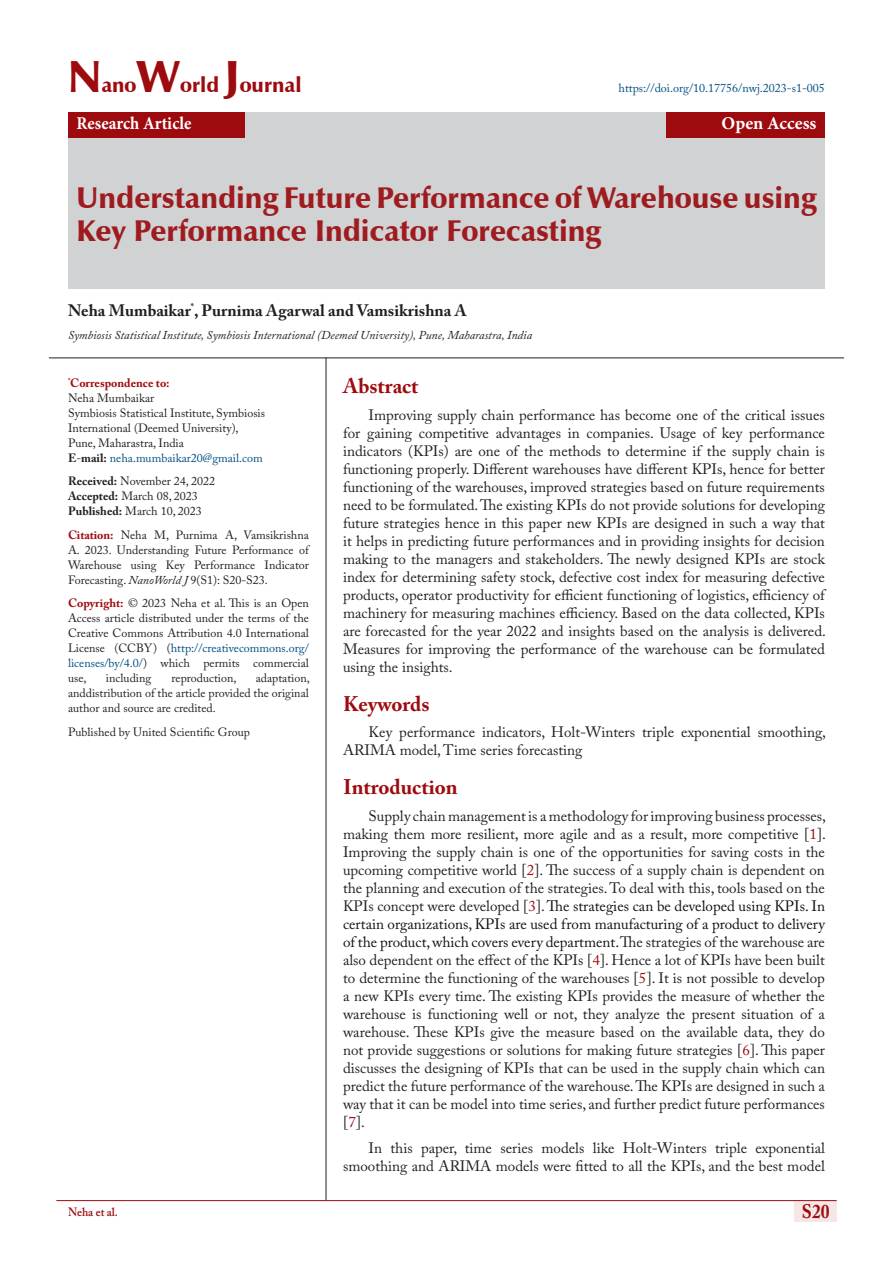
<style>
.page{position:relative;width:893px;height:1263px;background:#fff}
.page>*{position:absolute;margin:0;border:0;box-sizing:border-box;transform-origin:0 0}
.t1{font:900 30px/33px "Zapf Humanist 601 BT";color:#9e1c1f}
.s8{font:700 21px "Adobe Caslon Pro";color:#9e0b0f}
.t2{font:900 21px "Zapf Humanist 601 BT";color:#9e0b0f}
.t3{font:700 19.5px "Adobe Caslon Pro";color:#9e0b0f;scale:.9 1}
.t4{font:700 18px "Minion Pro";color:#fff;scale:.93 1}
.t5{font:700 18px "Minion Pro";color:#fff}
.t6{font:700 16.5px "Adobe Caslon Pro";color:#231f20}
.t7{font:15px/18px "Adobe Caslon Pro";color:#231f20;text-align:justify}
.t8{font:12px/15px "Adobe Caslon Pro";color:#231f20;text-align:justify}
.t9{font:italic 12px "Adobe Caslon Pro";color:#231f20}
.t10{font:12px "Adobe Caslon Pro";color:#005082}
.t11{font:600 12px "Adobe Caslon Pro";color:#9e0b0f;scale:.95 1}
.s1{font-size:45px}
.s2{font-weight:700;color:#9e0b0f}
.s3{font-weight:700}
.s4{color:#005082}
.s5{font-style:italic}
.s6{color:#015082}
.s7{color:#9e0b0f}
.s8{color:#111}
</style>
<div class="page">
<div style="left:794px;top:1200px;width:43px;height:21px;background:#f5e7e7"></div>
<hr style="left:56px;top:1200px;width:781px;height:1px;background:#9e0b0f">
<div style="left:68px;top:112px;width:757px;height:177px;background:#d1d2d4"></div>
<div style="left:68px;top:112px;width:177px;height:26px;background:#9e0b0f"></div>
<div style="left:666px;top:112px;width:159px;height:26px;background:#9e0b0f"></div>
<hr style="left:326px;top:358px;width:1px;height:842px;background:#231f20">
<hr style="left:49px;top:357px;width:795px;height:1px;background:#231f20">
<p class="t2" style="left:68px;top:72px;width:235px"><span class="s1">N</span>ano<span class="s1">W</span>orld <span class="s1">J</span>ournal</p>
<p class="t4" style="left:77px;top:111px;width:125px">Research Article</p>
<p class="t5" style="left:721px;top:111px;width:96px">Open Access</p>
<p class="t10" style="left:619px;top:81px;width:208px">https://doi.org/10.17756/nwj.2023-s1-005</p>
<p class="t1" style="left:77px;top:182px;width:741px">Understanding Future Performance of Warehouse using<br>Key Performance Indicator Forecasting</p>
<p class="t6" style="left:68px;top:300px;width:400px">Neha Mumbaikar<sup>*</sup>, Purnima Agarwal and Vamsikrishna A</p>
<p class="t9" style="left:68px;top:328px;width:466px">Symbiosis Statistical Institute, Symbiosis International (Deemed University), Pune, Maharastra, India</p>
<p class="t8" style="left:68px;top:375px;width:199px;text-align:left"><sup>*</sup><span class="s2">Correspondence to:<br></span>Neha Mumbaikar<br>Symbiosis Statistical Institute, Symbiosis<br>International (Deemed University),<br>Pune, Maharastra, India<br><span class="s3">E</span>-<span class="s3">mail:</span> <span class="s4">neha.mumbaikar20@gmail.com</span></p>
<p class="t8" style="left:68px;top:474px;width:149px;text-align:left"><span class="s3">Received:</span> November 24, 2022<br><span class="s3">Accepted:</span> March 08, 2023<br><span class="s3">Published:</span> March 10, 2023</p>
<p class="t8" style="left:68px;top:527px;width:242px"><span class="s2">Citation:</span> Neha M, Purnima A, Vamsikrishna A. 2023. Understanding Future Performance of Warehouse using Key Performance Indicator Forecasting. <span class="s5">NanoWorld J</span> 9(S1): S20-S23.</p>
<p class="t8" style="left:68px;top:596px;width:242px"><span class="s2">Copyright:</span> © 2023 Neha et al. This is an Open Access article distributed under the terms of the Creative Commons Attribution 4.0 International License (CCBY) (<span class="s6">http://creativecommons.org/ licenses/by/4.0/</span>) which permits commercial use,</p>
<p class="s8" style="left:343px;top:374px;width:77px">Abstract</p>
<p class="t7" style="left:343px;top:406px;width:484px;text-indent:26px">Improving supply chain performance has become one of the critical issues for gaining competitive advantages in companies. Usage of key performance indicators (KPIs) are one of the methods to determine if the supply chain is functioning properly. Different warehouses have different KPIs, hence for better functioning of the warehouses, improved strategies based on future requirements need to be formulated. The existing KPIs do not provide solutions for developing future strategies hence in this paper new KPIs are designed in such a way that it helps in predicting future performances and in providing insights for decision making to the managers and stakeholders. The newly designed KPIs are stock index for determining safety stock, defective cost index for measuring defective products, operator productivity for efficient functioning of logistics, efficiency of machinery for measuring machines efficiency. Based on the data collected, KPIs are forecasted for the year 2022 and insights based on the analysis is delivered.<br>Measures for improving the performance of the warehouse can be formulated using the insights.</p>
<p class="s8" style="left:343px;top:691px;width:88px">Keywords</p>
<p class="t7" style="left:343px;top:723px;width:484px;text-indent:26px">Key performance indicators, Holt-Winters triple exponential smoothing,<br>ARIMA model, Time series forecasting</p>
<p class="s8" style="left:343px;top:775px;width:116px">Introduction</p>
<p class="t7" style="left:343px;top:807px;width:484px;text-indent:26px">Supply chain management is a methodology for improving business processes, making them more resilient, more agile and as a result, more competitive [<span class="s7">1</span>].<br>Improving the supply chain is one of the opportunities for saving costs in the upcoming competitive world [<span class="s7">2</span>]. The success of a supply chain is dependent on the planning and execution of the strategies. To deal with this, tools based on the KPIs concept were developed [<span class="s7">3</span>]. <span class="s8">The strategies can be developed using KPIs. In certain organizations, KPIs are used from manufacturing of a product to delivery of the product, which covers every department.</span> The strategies of the warehouse are also dependent on the effect of the KPIs [<span class="s7">4</span>]. Hence a lot of KPIs have been built to determine the functioning of the warehouses [<span class="s7">5</span>]. It is not possible to develop a new KPIs every time. The existing KPIs provides the measure of whether the warehouse is functioning well or not, they analyze the present situation of a warehouse. These KPIs give the measure based on the available data, they do not provide suggestions or solutions for making future strategies [<span class="s7">6</span>]. This paper discusses the designing of KPIs that can be used in the supply chain which can predict the future performance of the warehouse. The KPIs are designed in such a way that it can be model into time series, and further predict future performances [<span class="s7">7</span>].</p>
<p class="t7" style="left:343px;top:1139px;width:483px;text-align:right">In this paper, time series models like Holt-Winters triple exponential smoothing and ARIMA models were fitted to all the KPIs, and the best model</p>
<p class="t8" style="left:68px;top:671px;width:243px;text-indent:188px">adaptation, anddistribution of the article provided the original author and source are credited.</p>
<p class="t8" style="left:68px;top:724px;width:183px">Published by United Scientific Group</p>
<p class="t8" style="left:106px;top:671px;width:47px">including</p>
<p class="t8" style="left:172px;top:671px;width:66px">reproduction,</p>
<p class="t11" style="left:68px;top:1204px;width:54px">Neha et al.</p>
<h3 class="t3" style="left:802px;top:1200px;width:32px">S20</h3>
</div>
